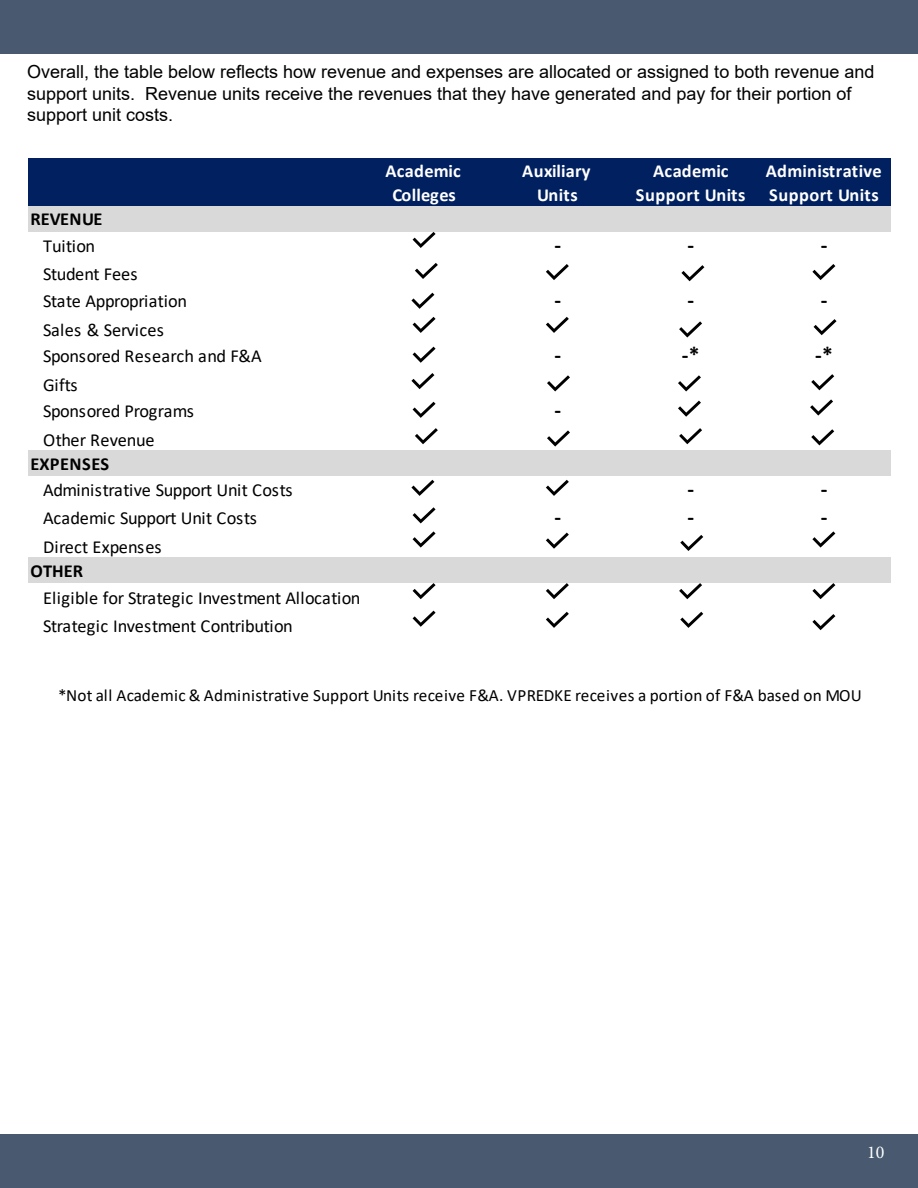
<style>
.page{position:relative;width:918px;height:1188px;background:#fff}
.page>*{position:absolute;margin:0;border:0;box-sizing:border-box;transform-origin:0 0}
.t1{font:700 21.75px "Calibri";color:#000}
.t2{font:18.3px/26.4px "Calibri";letter-spacing:-.015em;color:#000}
.t3{font:700 18.3px/24.2px "Calibri";letter-spacing:.02em;color:#fff;text-align:center}
.t4{font:700 18.3px "Calibri";letter-spacing:.01em;color:#000}
.t5{font:18.3px "Calibri";letter-spacing:.005em;color:#000}
.t6{font:18px/21.6px "Arial";color:#000}
.t7{font:18px "Minion Pro";color:#fff}
.t8{font:17.25px "Calibri";letter-spacing:.01em;color:#000}
</style>
<div class="page">
<div style="left:0;top:1134px;width:918px;height:54px;background:#495a70"></div>
<div style="left:0;top:0;width:918px;height:54px;background:#495a70"></div>
<div style="left:28px;top:159px;width:863px;height:48px;background:#002060"></div>
<div style="left:28px;top:206px;width:863px;height:25px;background:#d9d9d9"></div>
<div style="left:28px;top:450px;width:863px;height:26px;background:#d9d9d9"></div>
<div style="left:28px;top:557px;width:863px;height:25px;background:#d9d9d9"></div>
<svg style="left:413px;top:232px;width:23px;height:16px"></svg>
<svg style="left:415px;top:263px;width:23px;height:16px"></svg>
<svg style="left:411px;top:293px;width:23px;height:16px"></svg>
<svg style="left:413px;top:317px;width:23px;height:16px"></svg>
<svg style="left:413px;top:347px;width:23px;height:16px"></svg>
<svg style="left:411px;top:373px;width:23px;height:16px"></svg>
<svg style="left:413px;top:402px;width:23px;height:16px"></svg>
<svg style="left:415px;top:428px;width:23px;height:16px"></svg>
<svg style="left:546px;top:264px;width:23px;height:16px"></svg>
<svg style="left:681px;top:265px;width:23px;height:16px"></svg>
<svg style="left:812px;top:264px;width:23px;height:16px"></svg>
<svg style="left:546px;top:317px;width:23px;height:16px"></svg>
<svg style="left:679px;top:321px;width:23px;height:17px"></svg>
<svg style="left:814px;top:319px;width:23px;height:16px"></svg>
<svg style="left:547px;top:375px;width:23px;height:16px"></svg>
<svg style="left:547px;top:430px;width:23px;height:17px"></svg>
<svg style="left:678px;top:401px;width:23px;height:16px"></svg>
<svg style="left:679px;top:428px;width:23px;height:16px"></svg>
<svg style="left:678px;top:375px;width:23px;height:16px"></svg>
<svg style="left:811px;top:374px;width:23px;height:16px"></svg>
<svg style="left:810px;top:399px;width:23px;height:17px"></svg>
<svg style="left:811px;top:429px;width:23px;height:16px"></svg>
<svg style="left:411px;top:480px;width:23px;height:16px"></svg>
<svg style="left:413px;top:507px;width:23px;height:16px"></svg>
<svg style="left:413px;top:531px;width:23px;height:17px"></svg>
<svg style="left:546px;top:480px;width:23px;height:16px"></svg>
<svg style="left:546px;top:533px;width:23px;height:16px"></svg>
<svg style="left:680px;top:535px;width:23px;height:16px"></svg>
<svg style="left:812px;top:531px;width:23px;height:17px"></svg>
<svg style="left:413px;top:583px;width:23px;height:16px"></svg>
<svg style="left:413px;top:611px;width:23px;height:16px"></svg>
<svg style="left:546px;top:583px;width:23px;height:16px"></svg>
<svg style="left:546px;top:612px;width:23px;height:16px"></svg>
<svg style="left:679px;top:583px;width:23px;height:16px"></svg>
<svg style="left:680px;top:612px;width:23px;height:16px"></svg>
<svg style="left:812px;top:583px;width:23px;height:16px"></svg>
<svg style="left:812px;top:614px;width:23px;height:16px"></svg>
<p class="t6" style="left:27px;top:61px;width:849px">Overall, the table below reflects how revenue and expenses are allocated or assigned to both revenue and support units. Revenue units receive the revenues that they have generated and pay for their portion of support unit costs.</p>
<p class="t3" style="left:385px;top:159px;width:77px">Academic<br>Colleges</p>
<p class="t3" style="left:522px;top:159px;width:70px">Auxiliary<br>Units</p>
<p class="t3" style="left:636px;top:159px;width:111px">Academic<br>Support Units</p>
<p class="t3" style="left:766px;top:159px;width:118px;text-align:left">Administrative<br>Support Units</p>
<p class="t4" style="left:30px;top:206px;width:74px">REVENUE</p>
<p class="t2" style="left:43px;top:232px;width:54px">Tuition</p>
<p class="t1" style="left:554px;top:229px;width:8px">-</p>
<p class="t1" style="left:688px;top:229px;width:8px">-</p>
<p class="t1" style="left:821px;top:229px;width:8px">-</p>
<p class="t2" style="left:43px;top:261px;width:146px">Student Fees<br>State Appropriation</p>
<p class="t1" style="left:554px;top:284px;width:8px">-</p>
<p class="t1" style="left:688px;top:284px;width:8px">-</p>
<p class="t1" style="left:821px;top:284px;width:8px">-</p>
<p class="t2" style="left:43px;top:316px;width:220px">Sales &amp; Services<br>Sponsored Research and F&amp;A</p>
<p class="t2" style="left:43px;top:371px;width:152px">Gifts<br>Sponsored Programs</p>
<p class="t1" style="left:554px;top:339px;width:8px">-</p>
<p class="t1" style="left:682px;top:339px;width:19px">-*</p>
<p class="t1" style="left:815px;top:339px;width:19px">-*</p>
<p class="t1" style="left:554px;top:394px;width:8px">-</p>
<p class="t2" style="left:43px;top:426px;width:113px">Other Revenue</p>
<p class="t4" style="left:30px;top:451px;width:80px">EXPENSES</p>
<p class="t2" style="left:43px;top:477px;width:251px">Administrative Support Unit Costs</p>
<p class="t1" style="left:688px;top:474px;width:8px">-</p>
<p class="t1" style="left:821px;top:474px;width:8px">-</p>
<p class="t2" style="left:43px;top:504px;width:215px">Academic Support Unit Costs</p>
<p class="t1" style="left:554px;top:501px;width:8px">-</p>
<p class="t1" style="left:688px;top:501px;width:8px">-</p>
<p class="t1" style="left:821px;top:501px;width:8px">-</p>
<p class="t5" style="left:43px;top:534px;width:120px">Direct Expenses</p>
<p class="t4" style="left:30px;top:558px;width:54px">OTHER</p>
<p class="t2" style="left:43px;top:584px;width:319px;line-height:27.6px">Eligible for Strategic Investment Allocation<br>Strategic Investment Contribution</p>
<p class="t8" style="left:58px;top:683px;width:805px">*Not all Academic &amp; Administrative Support Units receive F&amp;A. VPREDKE receives a portion of F&amp;A based on MOU</p>
<p class="t7" style="left:867px;top:1140px;width:19px">10</p>
</div>
